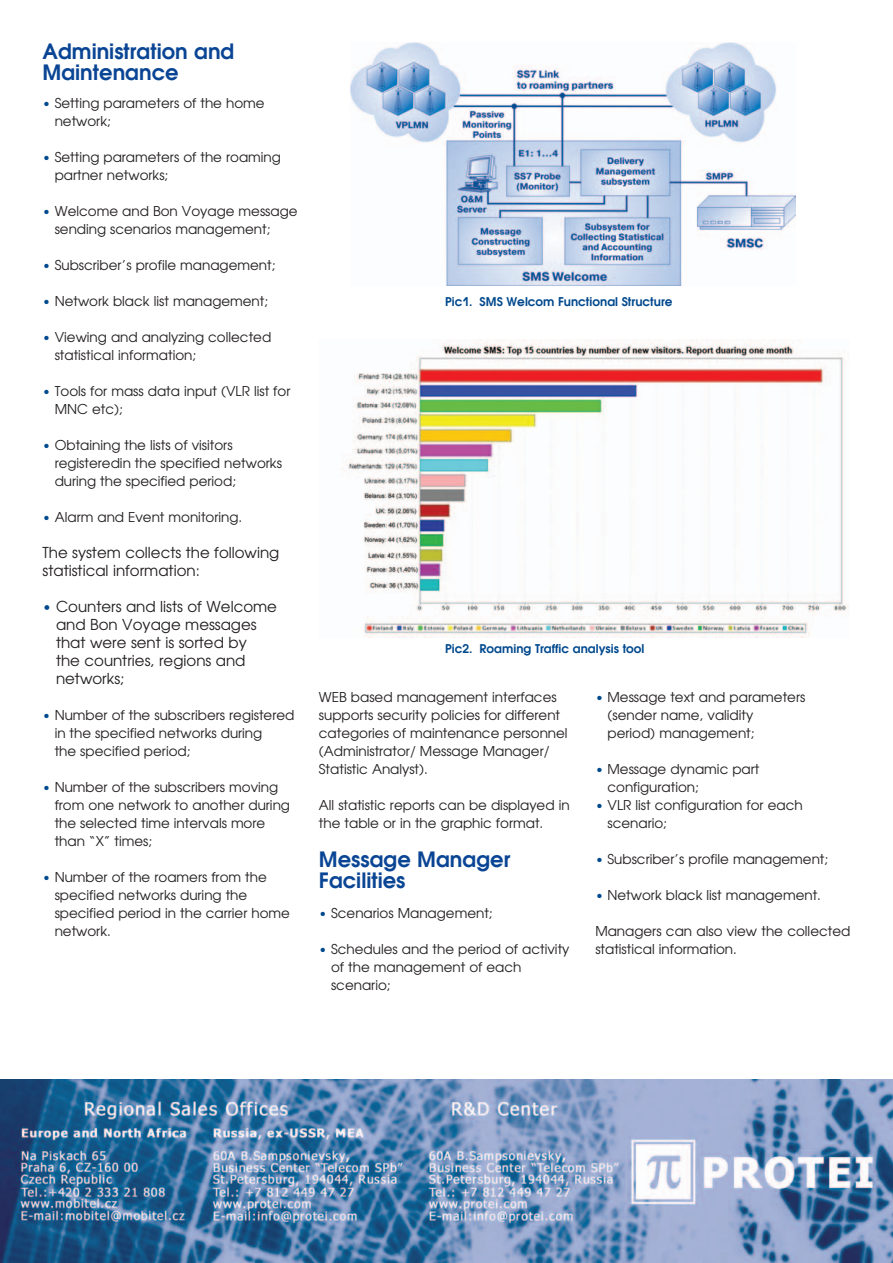
<style>
.page{position:relative;width:893px;height:1263px;background:#fff}
.page>*{position:absolute;margin:0;border:0;box-sizing:border-box;transform-origin:0 0}
.t1{font:700 21px/21px "Avant Garde C Gothic";color:#094594}
.t2{font:15px/18px "Avant Garde C Gothic";color:#231f20}
.t3{font:13.5px/18px "Avant Garde C Gothic";color:#231f20}
.t4{font:700 12px "Avant Garde C Gothic";color:#01498e}
.s1{color:#01498e}
</style>
<div class="page">
<img style="left:0;top:1080px;width:893px;height:183px">
<img style="left:351px;top:43px;width:444px;height:243px">
<img style="left:347px;top:339px;width:501px;height:298px">
<h1 class="t1" style="left:43px;top:40px;width:193px">Administration and<br>Maintenance</h1>
<p class="t3" style="left:55px;top:94px;width:211px;text-indent:-12px"><span class="s1">•</span> Setting parameters of the home network;</p>
<p class="t3" style="left:55px;top:148px;width:228px;text-indent:-12px"><span class="s1">•</span> Setting parameters of the roaming partner networks;</p>
<p class="t3" style="left:55px;top:202px;width:244px;text-indent:-12px"><span class="s1">•</span> Welcome and Bon Voyage message sending scenarios management;</p>
<p class="t3" style="left:43px;top:256px;width:234px"><span class="s1">•</span> Subscriber’s profile management;</p>
<p class="t3" style="left:43px;top:292px;width:227px"><span class="s1">•</span> Network black list management;</p>
<p class="t3" style="left:55px;top:328px;width:218px;text-indent:-12px"><span class="s1">•</span> Viewing and analyzing collected statistical information;</p>
<p class="t3" style="left:55px;top:382px;width:237px;text-indent:-12px"><span class="s1">•</span> Tools for mass data input (VLR list for<br>MNC etc);</p>
<p class="t3" style="left:55px;top:436px;width:229px;text-indent:-12px"><span class="s1">•</span> Obtaining the lists of visitors registeredin the specified networks during the specified period;</p>
<p class="t3" style="left:43px;top:508px;width:201px"><span class="s1">•</span> Alarm and Event monitoring.</p>
<p class="t2" style="left:43px;top:543px;width:238px">The system collects the following statistical information:</p>
<p class="t2" style="left:56px;top:597px;width:222px;text-indent:-14px"><span class="s1">•</span> Counters and lists of Welcome and Bon Voyage messages that were sent is sorted by<br>the countries, regions and networks;</p>
<p class="t3" style="left:55px;top:706px;width:241px;text-indent:-12px"><span class="s1">•</span> Number of the subscribers registered in the specified networks during<br>the specified period;</p>
<p class="t3" style="left:55px;top:778px;width:237px;text-indent:-12px"><span class="s1">•</span> Number of the subscribers moving from one network to another during the selected time intervals more than “X” times;</p>
<p class="t3" style="left:55px;top:868px;width:237px;text-indent:-12px"><span class="s1">•</span> Number of the roamers from the specified networks during the specified period in the carrier home network.</p>
<p class="t4" style="left:445px;top:294px;width:229px">Pic1. SMS Welcom Functional Structure</p>
<p class="t4" style="left:445px;top:641px;width:201px">Pic2. Roaming Traffic analysis tool</p>
<p class="t3" style="left:319px;top:688px;width:250px">WEB based management interfaces supports security policies for different categories of maintenance personnel (Administrator/ Message Manager/ Statistic Analyst).</p>
<p class="t3" style="left:319px;top:796px;width:252px">All statistic reports can be displayed in the table or in the graphic format.</p>
<h1 class="t1" style="left:319px;top:848px;width:193px">Message Manager<br>Facilities</h1>
<p class="t3" style="left:319px;top:904px;width:175px"><span class="s1">•</span> Scenarios Management;</p>
<p class="t3" style="left:331px;top:940px;width:240px;text-indent:-12px"><span class="s1">•</span> Schedules and the period of activity of the management of each scenario;</p>
<p class="t3" style="left:607px;top:688px;width:199px;text-indent:-12px"><span class="s1">•</span> Message text and parameters (sender name, validity<br>period) management;</p>
<p class="t3" style="left:607px;top:760px;width:154px;text-indent:-12px"><span class="s1">•</span> Message dynamic part configuration;</p>
<p class="t3" style="left:607px;top:796px;width:197px;text-indent:-12px"><span class="s1">•</span> VLR list configuration for each scenario;</p>
<p class="t3" style="left:595px;top:850px;width:234px"><span class="s1">•</span> Subscriber’s profile management;</p>
<p class="t3" style="left:595px;top:886px;width:227px"><span class="s1">•</span> Network black list management.</p>
<p class="t3" style="left:595px;top:922px;width:257px">Managers can also view the collected statistical information.</p>
</div>
